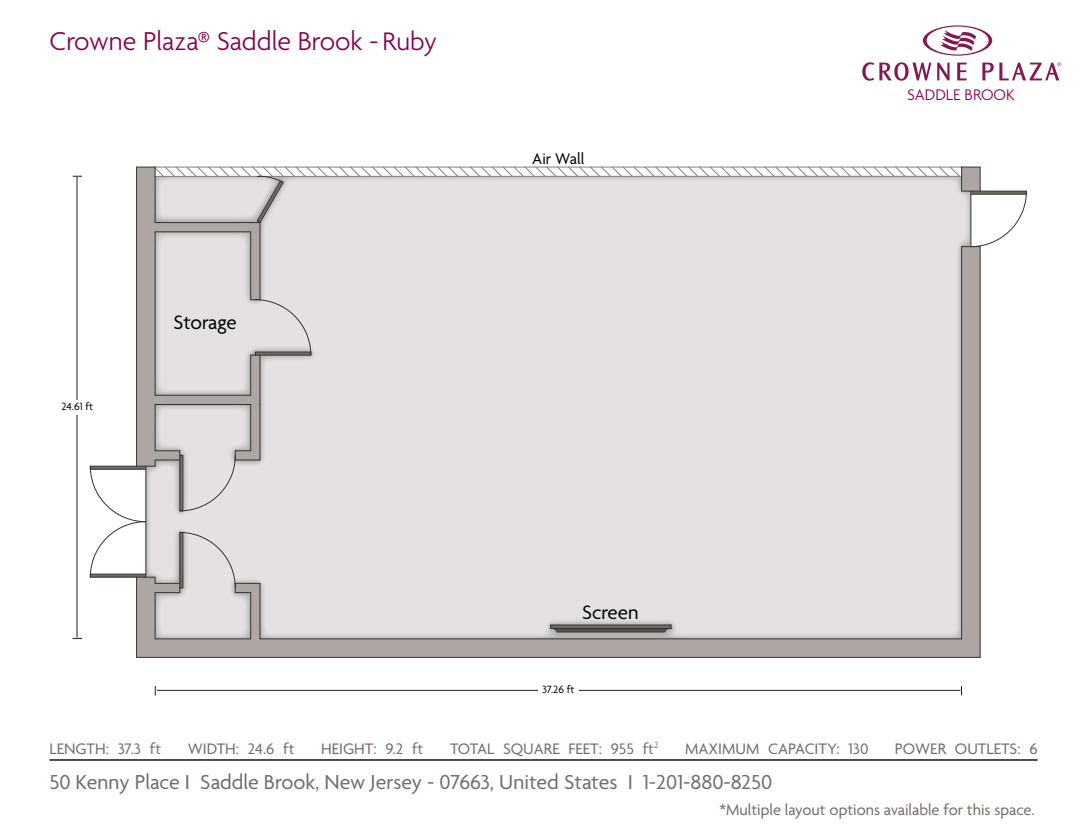
<style>
.page{position:relative;width:1087px;height:840px;background:#fff}
.page>*{position:absolute;margin:0;border:0;box-sizing:border-box;transform-origin:0 0}
.t1{font:300 28px "Agenda";color:#830051}
.t2{font:21.88px "Agenda";color:#766a65}
.t3{font:21px "Agenda";color:#000}
.t4{font:300 16.62px "Agenda";color:#830051}
.t5{font:16.62px "Agenda";color:#000}
.t6{font:16.45px "Agenda";color:#766a65}
.t7{font:15.84px "Arial Narrow";color:#821953}
.t8{font:11.38px "Agenda";color:#000}
.s1{font-size:27.47px}
</style>
<div class="page">
<svg style="left:923px;top:25px;width:69px;height:31px"></svg>
<svg style="left:862px;top:62px;width:69px;height:19px"></svg>
<svg style="left:937px;top:63px;width:12px;height:17px"></svg>
<svg style="left:957px;top:63px;width:9px;height:17px"></svg>
<svg style="left:982px;top:62px;width:79px;height:18px"></svg>
<svg style="left:137px;top:247px;width:842px;height:410px;background:#aaa3a0"></svg>
<svg style="left:137px;top:247px;width:9px;height:203px;background:#aba4a1"></svg>
<div style="left:146px;top:247px;width:825px;height:392px;background:#e4e1e0"></div>
<hr style="left:260px;top:638px;width:701px;height:1px;background:#333">
<hr style="left:137px;top:657px;width:843px;height:1px;background:#333">
<hr style="left:259px;top:583px;width:1px;height:56px;background:#333">
<hr style="left:250px;top:593px;width:1px;height:46px;background:#333">
<hr style="left:155px;top:405px;width:1px;height:46px;background:#333">
<hr style="left:155px;top:232px;width:1px;height:163px;background:#333">
<hr style="left:136px;top:577px;width:1px;height:80px;background:#333">
<hr style="left:136px;top:167px;width:1px;height:299px;background:#333">
<hr style="left:961px;top:247px;width:1px;height:392px;background:#333">
<hr style="left:979px;top:247px;width:1px;height:410px;background:#333">
<hr style="left:155px;top:593px;width:1px;height:46px;background:#333">
<hr style="left:155px;top:638px;width:96px;height:1px;background:#333">
<hr style="left:259px;top:355px;width:1px;height:50px;background:#333">
<hr style="left:259px;top:223px;width:1px;height:77px;background:#333">
<hr style="left:259px;top:405px;width:1px;height:55px;background:#333">
<hr style="left:250px;top:405px;width:1px;height:46px;background:#333">
<hr style="left:155px;top:404px;width:96px;height:1px;background:#333">
<hr style="left:155px;top:395px;width:96px;height:1px;background:#333">
<hr style="left:250px;top:355px;width:1px;height:40px;background:#333">
<hr style="left:250px;top:232px;width:1px;height:68px;background:#333">
<svg style="left:90px;top:450px;width:170px;height:143px"></svg>
<svg style="left:251px;top:299px;width:60px;height:57px;background:#d2cfce"></svg>
<svg style="left:550px;top:625px;width:122px;height:8px"></svg>
<hr style="left:557px;top:632px;width:107px;height:1px;background:#333">
<svg style="left:137px;top:166px;width:890px;height:81px;background:#dedbda"></svg>
<hr style="left:77px;top:177px;width:1px;height:461px;background:#231f20">
<hr style="left:157px;top:690px;width:803px;height:1px;background:#231f20">
<div style="left:538px;top:683px;width:40px;height:15px;background:#fff"></div>
<div style="left:57px;top:400px;width:40px;height:15px;background:#fff"></div>
<hr style="left:49px;top:759px;width:988px;height:2px;background:#000">
<p class="t1" style="left:49px;top:26px;width:389px">Crowne Plaza® Saddle Brook -<span class="s1">Ruby</span></p>
<p class="t8" style="left:61px;top:400px;width:33px">24.61 ft</p>
<p class="t3" style="left:173px;top:311px;width:65px">Storage</p>
<p class="t5" style="left:532px;top:150px;width:54px">Air Wall</p>
<p class="t3" style="left:582px;top:601px;width:58px">Screen</p>
<p class="t8" style="left:542px;top:684px;width:34px">37.26 ft</p>
<p class="t7" style="left:894px;top:83px;width:132px">HOTELS &amp; RESORTS</p>
<p class="t4" style="left:907px;top:86px;width:109px">SADDLE BROOK</p>
<p class="t6" style="left:49px;top:740px;width:113px">LENGTH: 37.3 ft</p>
<p class="t6" style="left:188px;top:740px;width:108px">WIDTH: 24.6 ft</p>
<p class="t6" style="left:321px;top:740px;width:104px">HEIGHT: 9.2 ft</p>
<p class="t6" style="left:450px;top:740px;width:210px">TOTAL SQUARE FEET: 955 ft<sup>2</sup></p>
<p class="t6" style="left:685px;top:740px;width:185px">MAXIMUM CAPACITY: 130</p>
<p class="t6" style="left:895px;top:740px;width:144px">POWER OUTLETS: 6</p>
<h2 class="t2" style="left:49px;top:770px;width:724px">50 Kenny Place I Saddle Brook, New Jersey - 07663, United States I 1-201-880-8250</h2>
<p class="t6" style="left:719px;top:801px;width:317px">*Multiple layout options available for this space.</p>
</div>
